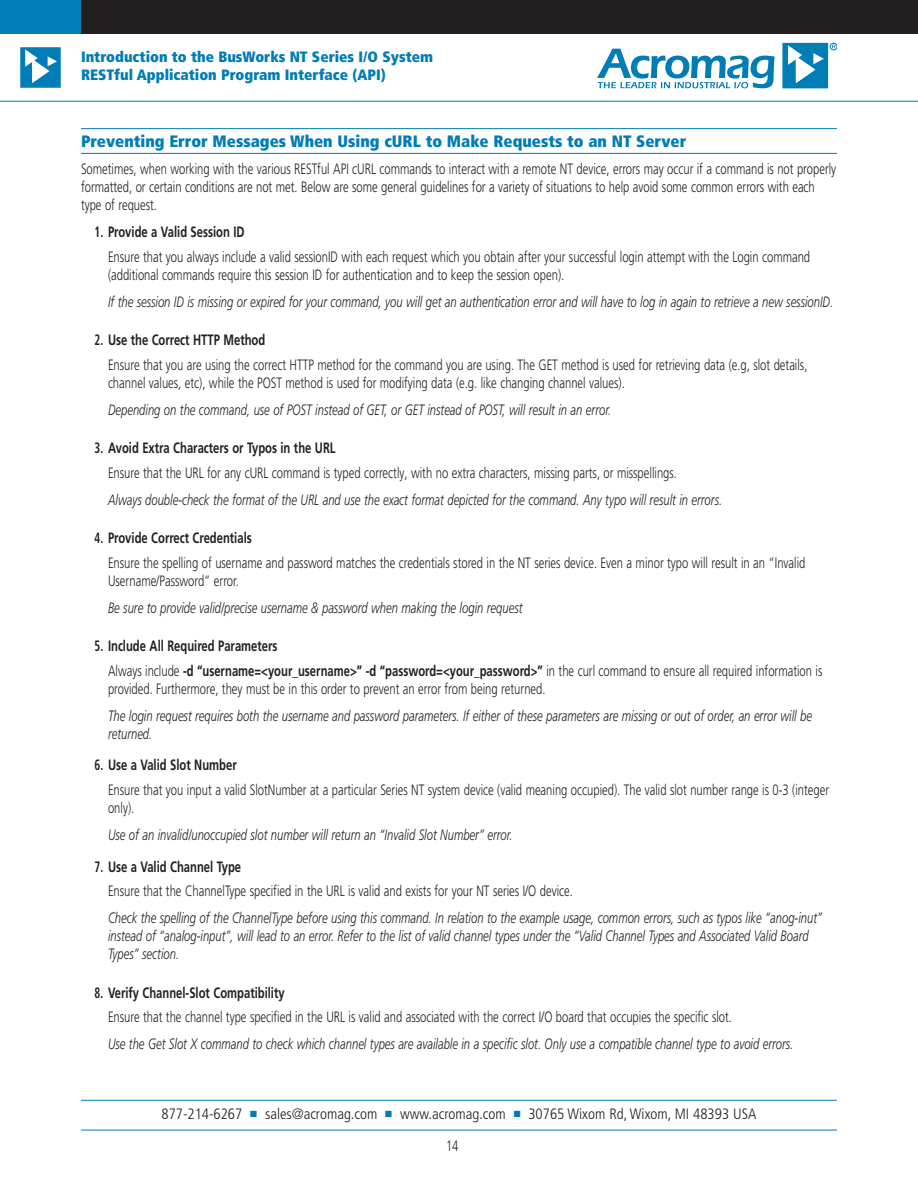
<style>
.page{position:relative;width:918px;height:1188px;background:#fff}
.page>*{position:absolute;margin:0;border:0;box-sizing:border-box;transform-origin:0 0}
.Subhead_Ruled{font:900 condensed 16.5px "Frutiger LT Pro";color:#007cb6}
.Bodytext{font:300 15px/18px "Frutiger LT Pro";color:#231f20;scale:.75 1}
.Bodytext-2{font:italic 300 15px/18px "Frutiger LT Pro";color:#231f20;scale:.75 1}
.t1{font:700 15px "Frutiger LT Pro";color:#231f20;scale:.75 1}
.t2{font:900 condensed 15px/18px "Frutiger LT Pro";color:#007cb6}
.t3{font:300 condensed 15px "Frutiger LT Pro";color:#231f20}
.s1{font-stretch:condensed}
.s2{font-weight:700}
.s3{color:#007cb6}
</style>
<div class="page">
<div style="left:0;top:0;width:81px;height:33px;background:#007cb6"></div>
<div style="left:81px;top:0;width:837px;height:34px;background:#231f20"></div>
<hr style="left:81px;top:128px;width:756px;height:1px;background:#007cb6">
<hr style="left:81px;top:153px;width:756px;height:1px;background:#007cb6">
<hr style="left:81px;top:1100px;width:756px;height:1px;background:#007cb6">
<hr style="left:81px;top:1130px;width:756px;height:1px;background:#007cb6">
<hr style="left:0;top:101px;width:918px;height:1px;background:#007cb6">
<div style="left:830px;top:43px;width:7px;height:7px;border:1px solid #007cb6;border-radius:50%"></div>
<svg style="left:782px;top:43px;width:53px;height:45px"></svg>
<svg style="left:597px;top:49px;width:178px;height:39px"></svg>
<svg style="left:20px;top:47px;width:41px;height:41px"></svg>
<p class="t2" style="left:81px;top:48px;width:354px">Introduction to the BusWorks NT Series I/O System<br>RESTful Application Program Interface (API)</p>
<p class="Subhead_Ruled" style="left:81px;top:131px;width:607px">Preventing Error Messages When Using cURL to Make Requests to an NT Server</p>
<p class="Bodytext" style="left:81px;top:160px;width:1008px">Sometimes, when working with the various RESTful API cURL commands to interact with a remote NT device, errors may occur if a command is not properly formatted, or certain conditions are not met. Below are some general guidelines for a variety of situations to help avoid some common errors with each type of request.</p>
<p class="t1" style="left:94px;top:223px;width:202px"><span class="s1">1.</span> Provide a Valid Session ID</p>
<p class="Bodytext" style="left:108px;top:248px;width:938px">Ensure that you always include a valid sessionID with each request which you obtain after your successful login attempt with the Login command (additional commands require this session ID for authentication and to keep the session open).</p>
<p class="Bodytext-2" style="left:108px;top:293px;width:968px">If the session ID is missing or expired for your command, you will get an authentication error and will have to log in again to retrieve a new sessionID.</p>
<p class="t1" style="left:94px;top:331px;width:229px"><span class="s1">2.</span> Use the Correct HTTP Method</p>
<p class="Bodytext" style="left:108px;top:356px;width:934px">Ensure that you are using the correct HTTP method for the command you are using. The GET method is used for retrieving data (e.g, slot details, channel values, etc), while the POST method is used for modifying data (e.g. like changing channel values).</p>
<p class="Bodytext-2" style="left:108px;top:401px;width:672px">Depending on the command, use of POST instead of GET, or GET instead of POST, will result in an error.</p>
<p class="t1" style="left:94px;top:439px;width:323px"><span class="s1">3.</span> Avoid Extra Characters or Typos in the URL</p>
<p class="Bodytext" style="left:108px;top:464px;width:760px">Ensure that the URL for any cURL command is typed correctly, with no extra characters, missing parts, or misspellings.</p>
<p class="Bodytext-2" style="left:108px;top:491px;width:820px">Always double-check the format of the URL and use the exact format depicted for the command. Any typo will result in errors.</p>
<p class="t1" style="left:94px;top:529px;width:211px"><span class="s1">4.</span> Provide Correct Credentials</p>
<p class="Bodytext" style="left:108px;top:554px;width:931px">Ensure the spelling of username and password matches the credentials stored in the NT series device. Even a minor typo will result in an “Invalid<br>Username/Password” error.</p>
<p class="Bodytext-2" style="left:108px;top:599px;width:554px">Be sure to provide valid/precise username &amp; password when making the login request</p>
<p class="t1" style="left:94px;top:637px;width:246px"><span class="s1">5.</span> Include All Required Parameters</p>
<p class="Bodytext" style="left:108px;top:662px;width:954px">Always include <span class="s2">-d “username=&lt;your_username&gt;” -d “password=&lt;your_password&gt;”</span> in the curl command to ensure all required information is provided. Furthermore, they must be in this order to prevent an error from being returned.</p>
<p class="Bodytext-2" style="left:108px;top:707px;width:940px">The login request requires both the username and password parameters. If either of these parameters are missing or out of order, an error will be returned.</p>
<p class="t1" style="left:94px;top:756px;width:191px"><span class="s1">6.</span> Use a Valid Slot Number</p>
<p class="Bodytext" style="left:108px;top:781px;width:963px">Ensure that you input a valid SlotNumber at a particular Series NT system device (valid meaning occupied). The valid slot number range is 0-3 (integer only).</p>
<p class="Bodytext-2" style="left:108px;top:826px;width:541px">Use of an invalid/unoccupied slot number will return an “Invalid Slot Number” error.</p>
<p class="t1" style="left:94px;top:857px;width:197px"><span class="s1">7.</span> Use a Valid Channel Type</p>
<p class="Bodytext" style="left:108px;top:882px;width:622px">Ensure that the ChannelType specified in the URL is valid and exists for your NT series I/O device.</p>
<p class="Bodytext-2" style="left:108px;top:909px;width:954px">Check the spelling of the ChannelType before using this command. In relation to the example usage, common errors, such as typos like “anog-inut” instead of “analog-input”, will lead to an error. Refer to the list of valid channel types under the “Valid Channel Types and Associated Valid Board<br>Types” section.</p>
<p class="t1" style="left:94px;top:983px;width:255px"><span class="s1">8.</span> Verify Channel-Slot Compatibility</p>
<p class="Bodytext" style="left:108px;top:1008px;width:834px">Ensure that the channel type specified in the URL is valid and associated with the correct I/O board that occupies the specific slot.</p>
<p class="Bodytext-2" style="left:108px;top:1035px;width:915px">Use the Get Slot X command to check which channel types are available in a specific slot. Only use a compatible channel type to avoid errors.</p>
<p class="t3" style="left:161px;top:1105px;width:597px">877-214-6267 <span class="s3">■</span> sales@acromag.com <span class="s3">■</span> www.acromag.com <span class="s3">■</span> 30765 Wixom Rd, Wixom, MI 48393 USA</p>
<p class="Bodytext" style="left:446px;top:1137px;width:18px">14</p>
</div>
